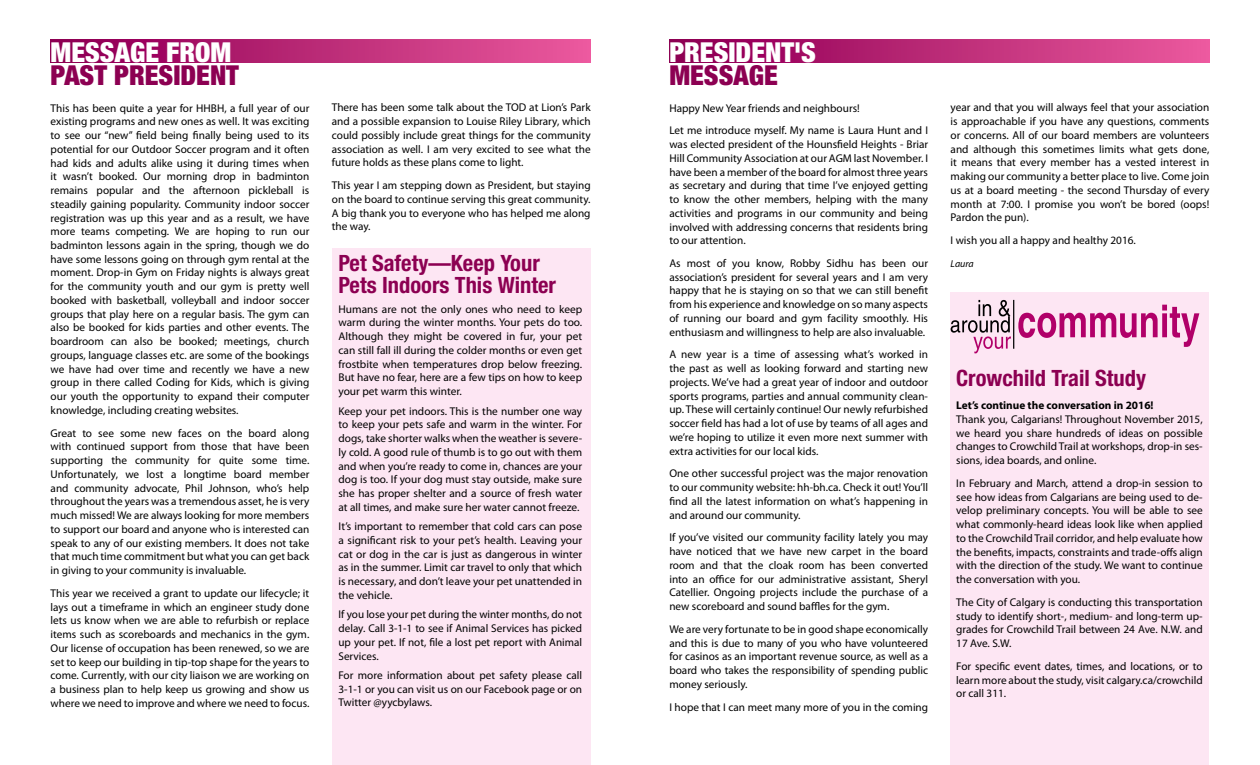
<style>
.page{position:relative;width:1260px;height:765px;background:#fff}
.page>*{position:absolute;margin:0;border:0;box-sizing:border-box;transform-origin:0 0}
.t1{font:900 condensed 27.5px "Helvetica Neue LT Std";color:#fff}
.t2{font:900 condensed 27.5px "Helvetica Neue LT Std";color:#8c0052}
.t3{font:700 condensed 22.5px "Helvetica Neue LT Std";color:#8c0052}
.t4{font:11.25px/13.8px "Myriad Pro";color:#000;text-align:justify}
.t5{font:700 11.25px "Myriad Pro";color:#000}
.t6{font:italic 10px "Myriad Pro";color:#000}
</style>
<div class="page">
<div style="left:332px;top:248px;width:259px;height:517px;background:#fde6f3"></div>
<div style="left:51px;top:39px;width:540px;height:23px;background:linear-gradient(to right,#8b0051,#eb5b9e)"></div>
<div style="left:669px;top:39px;width:540px;height:23px;background:linear-gradient(to right,#8b0050,#eb5b9e)"></div>
<div style="left:951px;top:292px;width:258px;height:473px;background:#fde6f3"></div>
<svg style="left:951px;top:300px;width:60px;height:53px"></svg>
<hr style="left:1013px;top:300px;width:1px;height:49px;background:#000">
<svg style="left:1018px;top:305px;width:181px;height:42px"></svg>
<h1 class="t1" style="left:51px;top:35px;width:182px">MESSAGE FROM</h1>
<h1 class="t2" style="left:51px;top:59px;width:186px">PAST PRESIDENT</h1>
<p class="t4" style="left:51px;top:101px;width:260px">This has been quite a year for HHBH, a full year of our existing programs and new ones as well. It was exciting to see our “new” field being finally being used to its potential for our Outdoor Soccer program and it often had kids and adults alike using it during times when it wasn’t booked. Our morning drop in badminton remains popular and the afternoon pickleball is steadily gaining popularity. Community indoor soccer registration was up this year and as a result, we have more teams competing. We are hoping to run our badminton lessons again in the spring, though we do have some lessons going on through gym rental at the moment. Drop-in Gym on Friday nights is always great for the community youth and our gym is pretty well booked with basketball, volleyball and indoor soccer groups that play here on a regular basis. The gym can also be booked for kids parties and other events. The boardroom can also be booked; meetings, church groups, language classes etc. are some of the bookings we have had over time and recently we have a new group in there called Coding for Kids, which is giving our youth the opportunity to expand their computer knowledge, including creating websites.</p>
<p class="t4" style="left:51px;top:426px;width:260px">Great to see some new faces on the board along with continued support from those that have been supporting the community for quite some time.<br>Unfortunately, we lost a longtime board member and community advocate, Phil Johnson, who’s help throughout the years was a tremendous asset, he is very much missed! We are always looking for more members to support our board and anyone who is interested can speak to any of our existing members. It does not take that much time commitment but what you can get back in giving to your community is invaluable.</p>
<p class="t4" style="left:51px;top:586px;width:260px">This year we received a grant to update our lifecycle; it lays out a timeframe in which an engineer study done lets us know when we are able to refurbish or replace items such as scoreboards and mechanics in the gym.<br>Our license of occupation has been renewed, so we are set to keep our building in tip-top shape for the years to come. Currently, with our city liaison we are working on a business plan to help keep us growing and show us where we need to improve and where we need to focus.</p>
<h1 class="t1" style="left:669px;top:35px;width:146px">PRESIDENT'S</h1>
<h1 class="t2" style="left:669px;top:59px;width:110px">MESSAGE</h1>
<p class="t4" style="left:669px;top:96px;width:260px;line-height:22.8px">Happy New Year friends and neighbours!<br>Let me introduce myself. My name is Laura Hunt and I</p>
<p class="t4" style="left:669px;top:137px;width:260px">was elected president of the Hounsfield Heights - Briar Hill Community Association at our AGM last November. I have been a member of the board for almost three years as secretary and during that time I’ve enjoyed getting to know the other members, helping with the many activities and programs in our community and being involved with addressing concerns that residents bring to our attention.</p>
<p class="t4" style="left:669px;top:256px;width:260px">As most of you know, Robby Sidhu has been our association’s president for several years and I am very happy that he is staying on so that we can still benefit from his experience and knowledge on so many aspects of running our board and gym facility smoothly. His enthusiasm and willingness to help are also invaluable.</p>
<p class="t4" style="left:669px;top:348px;width:260px">A new year is a time of assessing what’s worked in the past as well as looking forward and starting new projects. We’ve had a great year of indoor and outdoor sports programs, parties and annual community clean&shy;up. These will certainly continue! Our newly refurbished soccer field has had a lot of use by teams of all ages and we’re hoping to utilize it even more next summer with extra activities for our local kids.</p>
<p class="t4" style="left:669px;top:467px;width:260px">One other successful project was the major renovation to our community website: hh-bh.ca. Check it out! You’ll find all the latest information on what’s happening in and around our community.</p>
<p class="t4" style="left:669px;top:531px;width:260px">If you’ve visited our community facility lately you may have noticed that we have new carpet in the board room and that the cloak room has been converted into an office for our administrative assistant, Sheryl Catellier. Ongoing projects include the purchase of a new scoreboard and sound baffles for the gym.</p>
<p class="t4" style="left:669px;top:622px;width:260px">We are very fortunate to be in good shape economically and this is due to many of you who have volunteered for casinos as an important revenue source, as well as a board who takes the responsibility of spending public money seriously.</p>
<p class="t4" style="left:669px;top:700px;width:260px">I hope that I can meet many more of you in the coming</p>
<p class="t4" style="left:951px;top:101px;width:260px">year and that you will always feel that your association is approachable if you have any questions, comments or concerns. All of our board members are volunteers and although this sometimes limits what gets done, it means that every member has a vested interest in making our community a better place to live. Come join us at a board meeting - the second Thursday of every month at 7:00. I promise you won’t be bored (oops!<br>Pardon the pun).</p>
<p class="t4" style="left:951px;top:233px;width:187px">I wish you all a happy and healthy 2016.</p>
<p class="t4" style="left:332px;top:101px;width:260px">There has been some talk about the TOD at Lion’s Park and a possible expansion to Louise Riley Library, which could possibly include great things for the community association as well. I am very excited to see what the future holds as these plans come to light.</p>
<p class="t4" style="left:332px;top:178px;width:260px">This year I am stepping down as President, but staying on the board to continue serving this great community.<br>A big thank you to everyone who has helped me along the way.</p>
<h2 class="t3" style="left:339px;top:249px;width:203px">Pet Safety—Keep Your</h2>
<p class="t6" style="left:951px;top:258px;width:25px">Laura</p>
<h2 class="t3" style="left:339px;top:272px;width:219px">Pets Indoors This Winter</h2>
<p class="t4" style="left:339px;top:302px;width:245px">Humans are not the only ones who need to keep warm during the winter months. Your pets do too.<br>Although they might be covered in fur, your pet can still fall ill during the colder months or even get frostbite when temperatures drop below freezing.<br>But have no fear, here are a few tips on how to keep your pet warm this winter.</p>
<p class="t4" style="left:339px;top:404px;width:245px">Keep your pet indoors. This is the number one way to keep your pets safe and warm in the winter. For dogs, take shorter walks when the weather is severe&shy;ly cold. A good rule of thumb is to go out with them and when you’re ready to come in, chances are your dog is too. If your dog must stay outside, make sure she has proper shelter and a source of fresh water at all times, and make sure her water cannot freeze.</p>
<p class="t4" style="left:339px;top:519px;width:245px">It’s important to remember that cold cars can pose a significant risk to your pet’s health. Leaving your cat or dog in the car is just as dangerous in winter as in the summer. Limit car travel to only that which is necessary, and don’t leave your pet unattended in the vehicle.</p>
<p class="t4" style="left:339px;top:607px;width:245px">If you lose your pet during the winter months, do not delay. Call 3-1-1 to see if Animal Services has picked up your pet. If not, file a lost pet report with Animal Services.</p>
<p class="t4" style="left:339px;top:668px;width:245px">For more information about pet safety please call 3-1-1 or you can visit us on our Facebook page or on Twitter @yycbylaws.</p>
<h2 class="t3" style="left:956px;top:365px;width:191px">Crowchild Trail Study</h2>
<p class="t5" style="left:956px;top:399px;width:199px">Let’s continue the conversation in 2016!</p>
<p class="t4" style="left:956px;top:412px;width:248px">Thank you, Calgarians! Throughout November 2015, we heard you share hundreds of ideas on possible changes to Crowchild Trail at workshops, drop-in ses&shy;sions, idea boards, and online.</p>
<p class="t4" style="left:956px;top:476px;width:248px">In February and March, attend a drop-in session to see how ideas from Calgarians are being used to de&shy;velop preliminary concepts. You will be able to see what commonly-heard ideas look like when applied to the Crowchild Trail corridor, and help evaluate how the benefits, impacts, constraints and trade-offs align with the direction of the study. We want to continue the conversation with you.</p>
<p class="t4" style="left:956px;top:595px;width:248px">The City of Calgary is conducting this transportation study to identify short-, medium- and long-term up&shy;grades for Crowchild Trail between 24 Ave. N.W. and 17 Ave. S.W.</p>
<p class="t4" style="left:956px;top:659px;width:248px">For specific event dates, times, and locations, or to learn more about the study, visit calgary.ca/crowchild or call 311.</p>
</div>
